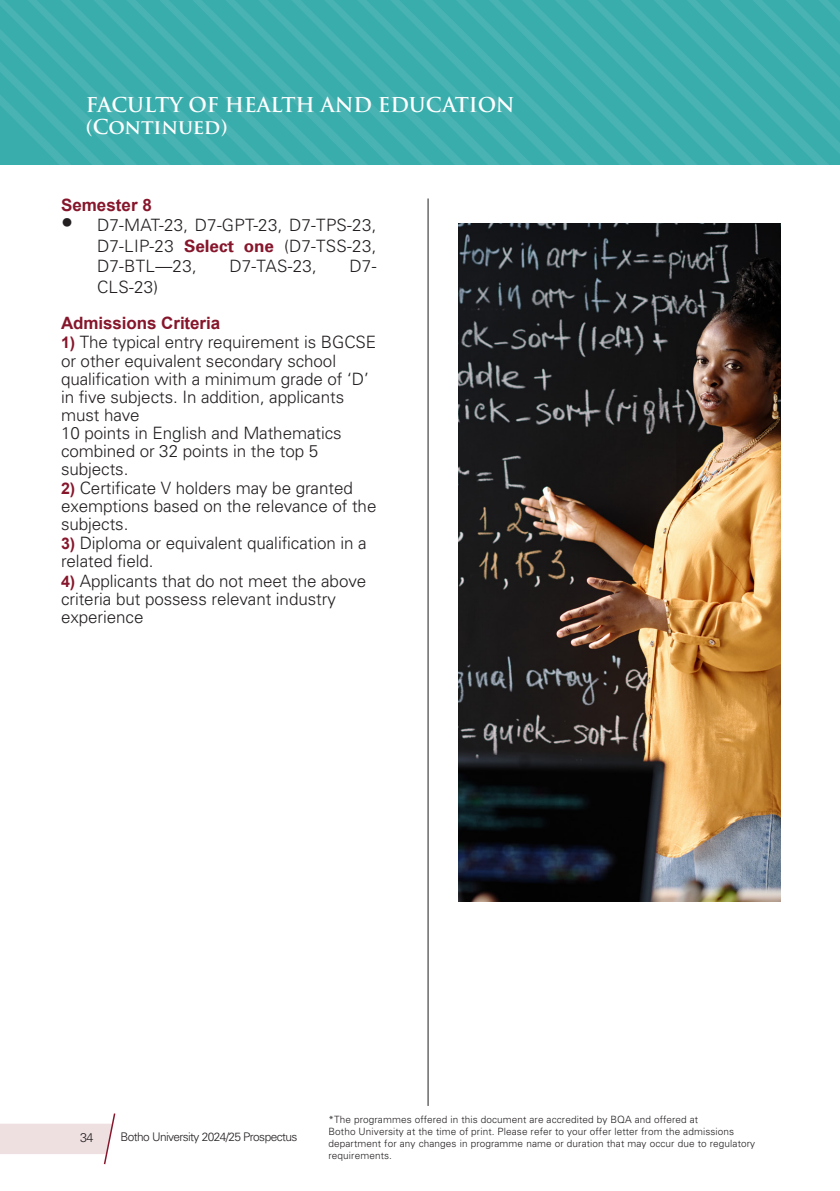
<style>
.page{position:relative;width:840px;height:1191px;background:#fff}
.page>*{position:absolute;margin:0;border:0;box-sizing:border-box;transform-origin:0 0}
.t1{font:700 20px "Trajan Pro";letter-spacing:-.005em;color:#fff}
.t2{font:300 17px/18px "Univers";letter-spacing:-.005em;color:#231f20}
.t3{font:700 17px "Arial";letter-spacing:-.005em;color:#86162b}
.t4{font:300 12.6px "Univers";color:#231f20}
.t5{font:300 11.8px "Univers";letter-spacing:-.05em;color:#231f20}
.t6{font:300 10px/12px "Univers";letter-spacing:.01em;color:#231f20}
.s1{font-size:24px}
.s2{font-family:"Univers 65";font-weight:700;color:#86162b}
.s3{font-family:"Arial";font-weight:700;font-size:16px;color:#86162b}
</style>
<div class="page">
<svg style="left:0;top:1113px;width:116px;height:52px"></svg>
<svg style="left:0;top:0;width:27px;height:165px;background:#3caead"></svg>
<svg style="left:27px;top:0;width:33px;height:165px;background:#3daead"></svg>
<svg style="left:60px;top:0;width:33px;height:165px;background:#3daead"></svg>
<svg style="left:93px;top:0;width:33px;height:165px;background:#3daead"></svg>
<svg style="left:126px;top:0;width:33px;height:165px;background:#3daead"></svg>
<svg style="left:159px;top:0;width:32px;height:165px;background:#3daead"></svg>
<svg style="left:191px;top:0;width:33px;height:165px;background:#3daead"></svg>
<svg style="left:224px;top:0;width:165px;height:165px;background:#3daead"></svg>
<svg style="left:389px;top:0;width:33px;height:165px;background:#3daead"></svg>
<svg style="left:422px;top:0;width:417px;height:165px;background:#3daead"></svg>
<hr style="left:427px;top:198px;width:1px;height:908px;background:#231f20">
<img style="left:458px;top:224px;width:321px;height:678px">
<p class="t1" style="left:86px;top:92px;width:430px">FACULTY OF HEALTH AND EDUCATION</p>
<p class="t1" style="left:86px;top:114px;width:143px">(Continued)</p>
<p class="t3" style="left:61px;top:194px;width:92px">Semester 8</p>
<p class="t2" style="left:97px;top:215px;width:281px;line-height:20.4px;text-align:justify;text-indent:-36px"><span class="s1">•</span> D7-MAT-23, D7-GPT-23, D7-TPS-23, D7-LIP-23 <span class="s2">Select one</span> (D7-TSS-23, D7-BTL—23,</p>
<p class="t2" style="left:229px;top:257px;width:89px">D7-TAS-23,</p>
<p class="t2" style="left:349px;top:257px;width:28px">D7-</p>
<p class="t2" style="left:97px;top:277px;width:63px">CLS-23)</p>
<p class="t3" style="left:61px;top:311px;width:161px">Admissions Criteria</p>
<p class="t2" style="left:61px;top:332px;width:316px;line-height:19.2px"><span class="s3">1)</span> The typical entry requirement is BGCSE or other equivalent secondary school</p>
<p class="t2" style="left:61px;top:370px;width:309px">qualification with a minimum grade of ‘D’ in five subjects. In addition, applicants must have</p>
<p class="t2" style="left:61px;top:424px;width:282px">10 points in English and Mathematics combined or 32 points in the top 5 subjects.</p>
<p class="t2" style="left:61px;top:479px;width:317px"><span class="s3">2)</span> Certificate V holders may be granted exemptions based on the relevance of the subjects.</p>
<p class="t2" style="left:61px;top:534px;width:307px"><span class="s3">3)</span> Diploma or equivalent qualification in a related field.</p>
<p class="t2" style="left:61px;top:571px;width:306px"><span class="s3">4)</span> Applicants that do not meet the above criteria but possess relevant industry experience</p>
<p class="t4" style="left:80px;top:1129px;width:15px">34</p>
<p class="t5" style="left:120px;top:1130px;width:178px">Botho University 2024/25 Prospectus</p>
<p class="t6" style="left:328px;top:1113px;width:371px">*The programmes offered in this document are accredited by BQA and offered at</p>
<p class="t6" style="left:328px;top:1125px;width:407px">Botho University at the time of print. Please refer to your offer letter from the admissions</p>
<p class="t6" style="left:328px;top:1137px;width:428px">department for any changes in programme name or duration that may occur due to regulatory requirements.</p>
</div>
